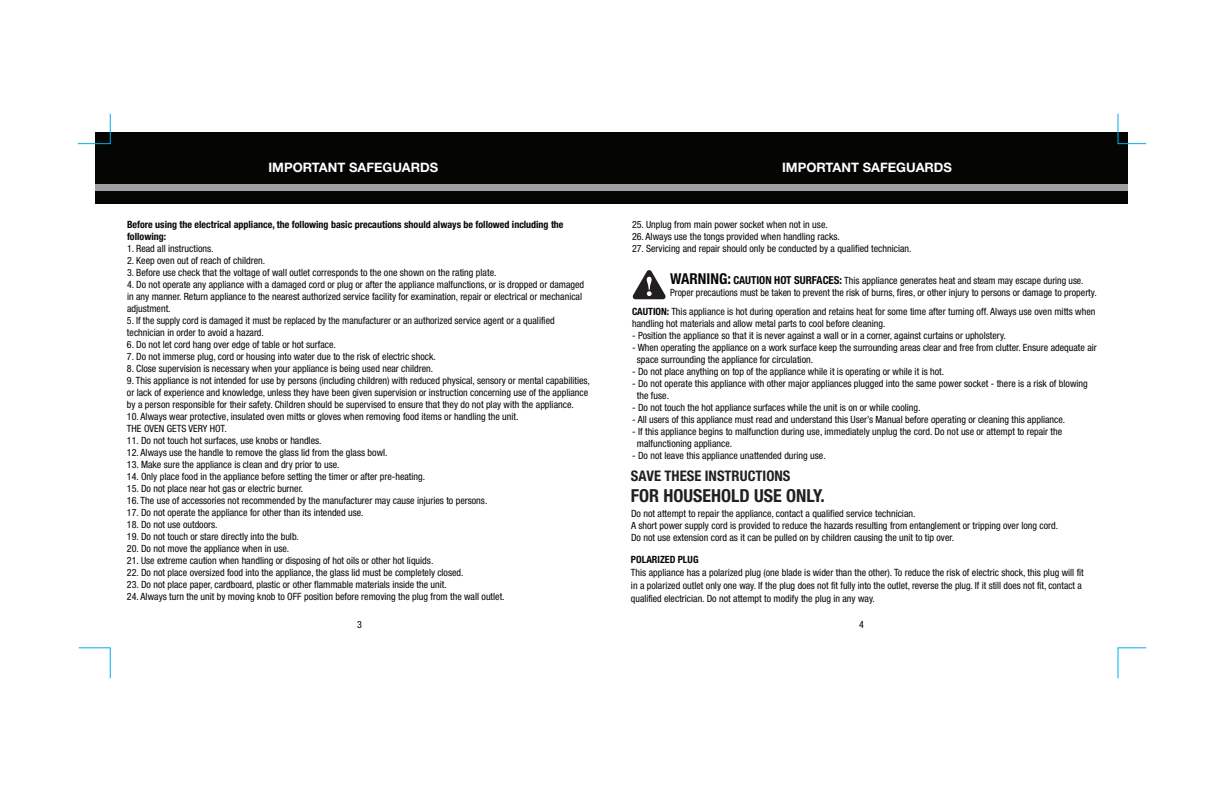
<style>
.page{position:relative;width:1224px;height:792px;background:#fff}
.page>*{position:absolute;margin:0;border:0;box-sizing:border-box;transform-origin:0 0}
.t1{font:700 condensed 18px "Helvetica Neue";color:#231f20}
.t2{font:700 condensed 14.6px "Helvetica Neue";color:#231f20}
.t3{font:700 13px "Helvetica Neue";color:#fff}
.t4{font:condensed 10px/12px "Helvetica Neue";color:#050504}
.t5{font:700 condensed 10px/12px "Helvetica Neue";color:#050504}
.s1{font-weight:700;font-size:15px}
.s2{font-weight:700;font-size:11px}
.s3{font-weight:700}
</style>
<div class="page">
<div style="left:96px;top:132px;width:1032px;height:56px;background:#050504"></div>
<div style="left:96px;top:184px;width:1032px;height:16px;background:#9d9fa2"></div>
<div style="left:96px;top:191px;width:1032px;height:13px;background:#050504"></div>
<svg style="left:633px;top:270px;width:33px;height:29px"></svg>
<svg style="left:77px;top:113px;width:34px;height:32px"></svg>
<svg style="left:78px;top:647px;width:33px;height:32px"></svg>
<svg style="left:1117px;top:647px;width:30px;height:32px"></svg>
<svg style="left:1117px;top:113px;width:30px;height:32px"></svg>
<p class="t3" style="left:268px;top:159px;width:171px">IMPORTANT SAFEGUARDS</p>
<p class="t3" style="left:782px;top:159px;width:171px">IMPORTANT SAFEGUARDS</p>
<p class="t5" style="left:127px;top:218px;width:438px">Before using the electrical appliance, the following basic precautions should always be followed including the following:</p>
<p class="t4" style="left:127px;top:242px;width:88px">1. Read all instructions.</p>
<p class="t4" style="left:127px;top:254px;width:140px">2. Keep oven out of reach of children.</p>
<p class="t4" style="left:127px;top:266px;width:371px">3. Before use check that the voltage of wall outlet corresponds to the one shown on the rating plate.</p>
<p class="t4" style="left:127px;top:278px;width:459px">4. Do not operate any appliance with a damaged cord or plug or after the appliance malfunctions, or is dropped or damaged in any manner. Return appliance to the nearest authorized service facility for examination, repair or electrical or mechanical adjustment.</p>
<p class="t4" style="left:127px;top:314px;width:429px">5. If the supply cord is damaged it must be replaced by the manufacturer or an authorized service agent or a qualified technician in order to avoid a hazard.</p>
<p class="t4" style="left:127px;top:338px;width:211px">6. Do not let cord hang over edge of table or hot surface.</p>
<p class="t4" style="left:127px;top:350px;width:310px">7. Do not immerse plug, cord or housing into water due to the risk of electric shock.</p>
<p class="t4" style="left:127px;top:362px;width:308px">8. Close supervision is necessary when your appliance is being used near children.</p>
<p class="t4" style="left:127px;top:374px;width:465px">9. This appliance is not intended for use by persons (including children) with reduced physical, sensory or mental capabilities, or lack of experience and knowledge, unless they have been given supervision or instruction concerning use of the appliance by a person responsible for their safety. Children should be supervised to ensure that they do not play with the appliance.</p>
<p class="t4" style="left:127px;top:410px;width:393px">10. Always wear protective, insulated oven mitts or gloves when removing food items or handling the unit.<br>THE OVEN GETS VERY HOT.</p>
<p class="t4" style="left:127px;top:434px;width:196px">11. Do not touch hot surfaces, use knobs or handles.</p>
<p class="t4" style="left:127px;top:446px;width:262px">12. Always use the handle to remove the glass lid from the glass bowl.</p>
<p class="t4" style="left:127px;top:458px;width:214px">13. Make sure the appliance is clean and dry prior to use.</p>
<p class="t4" style="left:127px;top:470px;width:300px">14. Only place food in the appliance before setting the timer or after pre-heating.</p>
<p class="t4" style="left:127px;top:482px;width:178px">15. Do not place near hot gas or electric burner.</p>
<p class="t4" style="left:127px;top:494px;width:362px">16. The use of accessories not recommended by the manufacturer may cause injuries to persons.</p>
<p class="t4" style="left:127px;top:506px;width:238px">17. Do not operate the appliance for other than its intended use.</p>
<p class="t4" style="left:127px;top:518px;width:92px">18. Do not use outdoors.</p>
<p class="t4" style="left:127px;top:530px;width:174px">19. Do not touch or stare directly into the bulb.</p>
<p class="t4" style="left:127px;top:542px;width:164px">20. Do not move the appliance when in use.</p>
<p class="t4" style="left:127px;top:554px;width:308px">21. Use extreme caution when handling or disposing of hot oils or other hot liquids.</p>
<p class="t4" style="left:127px;top:566px;width:338px">22. Do not place oversized food into the appliance, the glass lid must be completely closed.</p>
<p class="t4" style="left:127px;top:578px;width:321px">23. Do not place paper, cardboard, plastic or other flammable materials inside the unit.</p>
<p class="t4" style="left:127px;top:590px;width:379px">24. Always turn the unit by moving knob to OFF position before removing the plug from the wall outlet.</p>
<p class="t4" style="left:357px;top:619px;width:6px">3</p>
<p class="t4" style="left:632px;top:218px;width:197px">25. Unplug from main power socket when not in use.</p>
<p class="t4" style="left:632px;top:230px;width:210px">26. Always use the tongs provided when handling racks.</p>
<p class="t4" style="left:632px;top:242px;width:281px">27. Servicing and repair should only be conducted by a qualified technician.</p>
<p class="t4" style="left:670px;top:275px;width:428px"><span class="s1">WARNING:</span> <span class="s2">CAUTION HOT SURFACES:</span> This appliance generates heat and steam may escape during use.<br>Proper precautions must be taken to prevent the risk of burns, fires, or other injury to persons or damage to property.</p>
<p class="t4" style="left:632px;top:305px;width:465px"><span class="s3">CAUTION:</span> This appliance is hot during operation and retains heat for some time after turning off. Always use oven mitts when handling hot materials and allow metal parts to cool before cleaning.</p>
<p class="t4" style="left:632px;top:329px;width:375px">- Position the appliance so that it is never against a wall or in a corner, against curtains or upholstery.</p>
<p class="t4" style="left:637px;top:341px;width:461px;text-indent:-5px">- When operating the appliance on a work surface keep the surrounding areas clear and free from clutter. Ensure adequate air space surrounding the appliance for circulation.</p>
<p class="t4" style="left:632px;top:365px;width:314px">- Do not place anything on top of the appliance while it is operating or while it is hot.</p>
<p class="t4" style="left:637px;top:377px;width:452px;text-indent:-5px">- Do not operate this appliance with other major appliances plugged into the same power socket - there is a risk of blowing the fuse.</p>
<p class="t4" style="left:632px;top:401px;width:290px">- Do not touch the hot appliance surfaces while the unit is on or while cooling.</p>
<p class="t4" style="left:632px;top:413px;width:435px">- All users of this appliance must read and understand this User’s Manual before operating or cleaning this appliance.</p>
<p class="t4" style="left:637px;top:425px;width:427px;text-indent:-5px">- If this appliance begins to malfunction during use, immediately unplug the cord. Do not use or attempt to repair the malfunctioning appliance.</p>
<p class="t4" style="left:632px;top:449px;width:195px">- Do not leave this appliance unattended during use.</p>
<p class="t2" style="left:631px;top:467px;width:161px">SAVE THESE INSTRUCTIONS</p>
<p class="t1" style="left:631px;top:485px;width:195px">FOR HOUSEHOLD USE ONLY.</p>
<p class="t4" style="left:631px;top:507px;width:429px">Do not attempt to repair the appliance, contact a qualified service technician.<br>A short power supply cord is provided to reduce the hazards resulting from entanglement or tripping over long cord.<br>Do not use extension cord as it can be pulled on by children causing the unit to tip over.</p>
<p class="t4" style="left:631px;top:552px;width:454px;line-height:13px"><span class="s3">POLARIZED PLUG<br></span>This appliance has a polarized plug (one blade is wider than the other). To reduce the risk of electric shock, this plug will fit in a polarized outlet only one way. If the plug does not fit fully into the outlet, reverse the plug. If it still does not fit, contact a qualified electrician. Do not attempt to modify the plug in any way.</p>
<p class="t4" style="left:859px;top:619px;width:6px">4</p>
</div>
